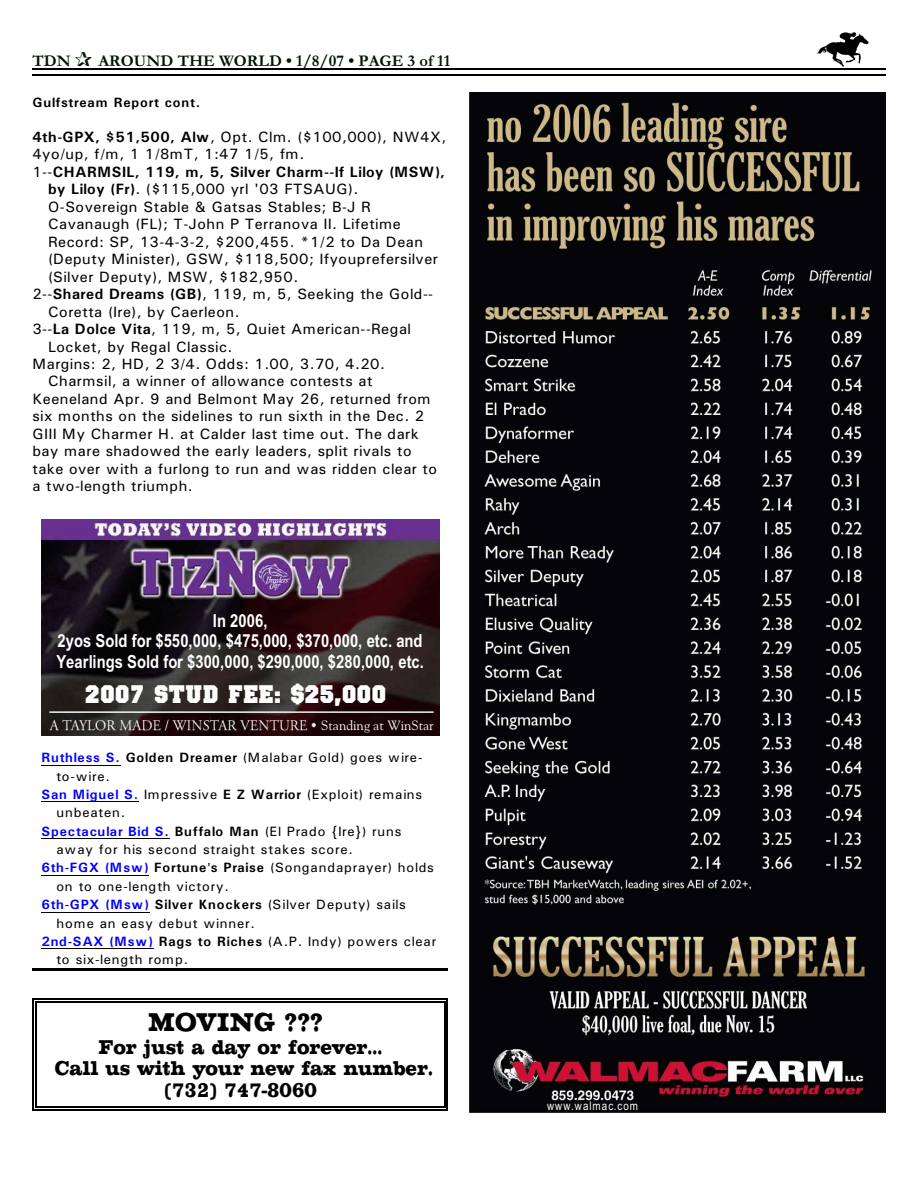
<style>
.page{position:relative;width:918px;height:1188px;background:#fff}
.page>*{position:absolute;margin:0;border:0;box-sizing:border-box;transform-origin:0 0}
.t1{font:27px "Letterman Solid";letter-spacing:.005em;color:#fff}
.t2{font:27px "Chesterfield Condensed";letter-spacing:.01em;color:#000}
.t3{font:21px/21.8px "Chesterfield Condensed";letter-spacing:.005em;color:#000;text-align:center}
.t4{font:700 18px/20.5px "Arial Narrow";letter-spacing:.005em;color:#fff;text-align:center}
.t5{font:700 16.5px "Garamond";color:#001400}
.t6{font:15px "Univers";letter-spacing:.03em;color:#000}
.t7{font:700 15px "Univers";letter-spacing:.035em;color:#000}
.t8{font:13.5px "Univers";letter-spacing:.065em;color:#000}
.t9{font:700 13.5px "Univers";letter-spacing:.065em;color:#000}
.t10{font:13.5px "Goudy Ol St BT";letter-spacing:.005em;color:#fff}
.t11{font:12px "Arial Narrow";letter-spacing:.09em;color:#fff}
.s1{font-weight:700}
.s2{font-weight:400}
.s3{font-weight:700;color:#00f}
</style>
<div class="page">
<img style="left:817px;top:32px;width:51px;height:34px">
<hr style="left:32px;top:68px;width:853px;height:1px;background:#000">
<hr style="left:32px;top:75px;width:853px;height:1px;background:#000">
<hr style="left:41px;top:765px;width:80px;height:1px;background:#000">
<hr style="left:41px;top:801px;width:98px;height:1px;background:#000">
<hr style="left:41px;top:838px;width:129px;height:1px;background:#000">
<hr style="left:41px;top:875px;width:108px;height:1px;background:#000">
<hr style="left:41px;top:912px;width:109px;height:1px;background:#000">
<hr style="left:41px;top:948px;width:113px;height:1px;background:#000">
<img style="left:41px;top:520px;width:398px;height:216px">
<hr style="left:32px;top:968px;width:416px;height:3px;background:#000">
<hr style="left:35px;top:1002px;width:2px;height:106px;background:#000">
<hr style="left:444px;top:1002px;width:1px;height:106px;background:#000">
<hr style="left:35px;top:1002px;width:410px;height:1px;background:#000">
<hr style="left:35px;top:1107px;width:410px;height:1px;background:#000">
<hr style="left:32px;top:999px;width:2px;height:112px;background:#000">
<hr style="left:447px;top:999px;width:1px;height:112px;background:#000">
<hr style="left:32px;top:999px;width:416px;height:1px;background:#000">
<hr style="left:32px;top:1110px;width:416px;height:1px;background:#000">
<img style="left:470px;top:93px;width:416px;height:1019px">
<p class="t5" style="left:32px;top:55px;width:40px">TDN</p>
<p class="t5" style="left:98px;top:55px;width:353px">AROUND THE WORLD • 1/8/07 • PAGE 3 of 11</p>
<p class="t9" style="left:32px;top:98px;width:169px">Gulfstream Report cont.</p>
<p class="t6" style="left:32px;top:132px;width:416px"><span class="s1">4th-GPX, $51,500, Alw</span>, Opt. Clm. ($100,000), NW4X,</p>
<p class="t6" style="left:32px;top:149px;width:274px">4yo/up, f/m, 1 1/8mT, 1:47 1/5, fm.</p>
<p class="t7" style="left:32px;top:167px;width:414px"><span class="s2">1--</span>CHARMSIL, 119, m, 5, Silver Charm--If Liloy (MSW),</p>
<p class="t6" style="left:48px;top:184px;width:312px"><span class="s1">by Liloy (Fr)</span>. ($115,000 yrl '03 FTSAUG).</p>
<p class="t6" style="left:48px;top:202px;width:324px">O-Sovereign Stable &amp; Gatsas Stables; B-J R</p>
<p class="t6" style="left:48px;top:219px;width:354px">Cavanaugh (FL); T-John P Terranova II. Lifetime</p>
<p class="t6" style="left:48px;top:236px;width:376px">Record: SP, 13-4-3-2, $200,455. *1/2 to Da Dean</p>
<p class="t6" style="left:48px;top:254px;width:392px">(Deputy Minister), GSW, $118,500; Ifyouprefersilver</p>
<p class="t6" style="left:48px;top:271px;width:252px">(Silver Deputy), MSW, $182,950.</p>
<p class="t6" style="left:32px;top:289px;width:402px">2--<span class="s1">Shared Dreams (GB)</span>, 119, m, 5, Seeking the Gold--</p>
<p class="t6" style="left:48px;top:306px;width:193px">Coretta (Ire), by Caerleon.</p>
<p class="t6" style="left:32px;top:324px;width:380px">3--<span class="s1">La Dolce Vita</span>, 119, m, 5, Quiet American--Regal</p>
<p class="t6" style="left:48px;top:341px;width:186px">Locket, by Regal Classic.</p>
<p class="t6" style="left:32px;top:359px;width:354px">Margins: 2, HD, 2 3/4. Odds: 1.00, 3.70, 4.20.</p>
<p class="t6" style="left:48px;top:376px;width:326px">Charmsil, a winner of allowance contests at</p>
<p class="t6" style="left:32px;top:394px;width:400px">Keeneland Apr. 9 and Belmont May 26, returned from</p>
<p class="t6" style="left:32px;top:411px;width:393px">six months on the sidelines to run sixth in the Dec. 2</p>
<p class="t6" style="left:32px;top:429px;width:388px">GIII My Charmer H. at Calder last time out. The dark</p>
<p class="t6" style="left:32px;top:446px;width:381px">bay mare shadowed the early leaders, split rivals to</p>
<p class="t6" style="left:32px;top:463px;width:406px">take over with a furlong to run and was ridden clear to</p>
<p class="t6" style="left:32px;top:481px;width:162px">a two-length triumph.</p>
<p class="t4" style="left:56px;top:612px;width:369px">In 2006,<br>2yos Sold for $550,000, $475,000, $370,000, etc. and<br>Yearlings Sold for $300,000, $290,000, $280,000, etc.</p>
<h1 class="t1" style="left:85px;top:679px;width:303px">2007 STUD FEE: $25,000</h1>
<p class="t10" style="left:321px;top:720px;width:114px">Standing at WinStar</p>
<p class="t8" style="left:41px;top:753px;width:383px"><span class="s3">Ruthless S.</span> <span class="s1">Golden Dreamer</span> (Malabar Gold) goes wire-</p>
<p class="t8" style="left:56px;top:771px;width:55px">to-wire.</p>
<p class="t8" style="left:41px;top:790px;width:382px"><span class="s3">San Miguel S.</span> Impressive <span class="s1">E Z Warrior</span> (Exploit) remains</p>
<p class="t8" style="left:56px;top:808px;width:70px">unbeaten.</p>
<p class="t8" style="left:41px;top:826px;width:362px"><span class="s3">Spectacular Bid S.</span> <span class="s1">Buffalo Man</span> (El Prado {Ire}) runs</p>
<p class="t8" style="left:56px;top:845px;width:298px">away for his second straight stakes score.</p>
<p class="t8" style="left:41px;top:863px;width:394px"><span class="s3">6th-FGX (Msw)</span> <span class="s1">Fortune s Praise</span> (Songandaprayer) holds</p>
<p class="t8" style="left:56px;top:882px;width:174px">on to one-length victory.</p>
<p class="t8" style="left:41px;top:900px;width:366px"><span class="s3">6th-GPX (Msw)</span> <span class="s1">Silver Knockers</span> (Silver Deputy) sails</p>
<p class="t8" style="left:56px;top:918px;width:200px">home an easy debut winner.</p>
<p class="t8" style="left:41px;top:937px;width:397px"><span class="s3">2nd-SAX (Msw)</span> <span class="s1">Rags to Riches</span> (A.P. Indy) powers clear</p>
<p class="t8" style="left:56px;top:955px;width:133px">to six-length romp.</p>
<h1 class="t2" style="left:148px;top:1007px;width:176px">MOVING ???</h1>
<h2 class="t3" style="left:55px;top:1036px;width:380px">For just a day or forever...<br>Call us with your new fax number. (732) 747-8060</h2>
<p class="t11" style="left:547px;top:1101px;width:93px">www.walmac.com</p>
</div>
